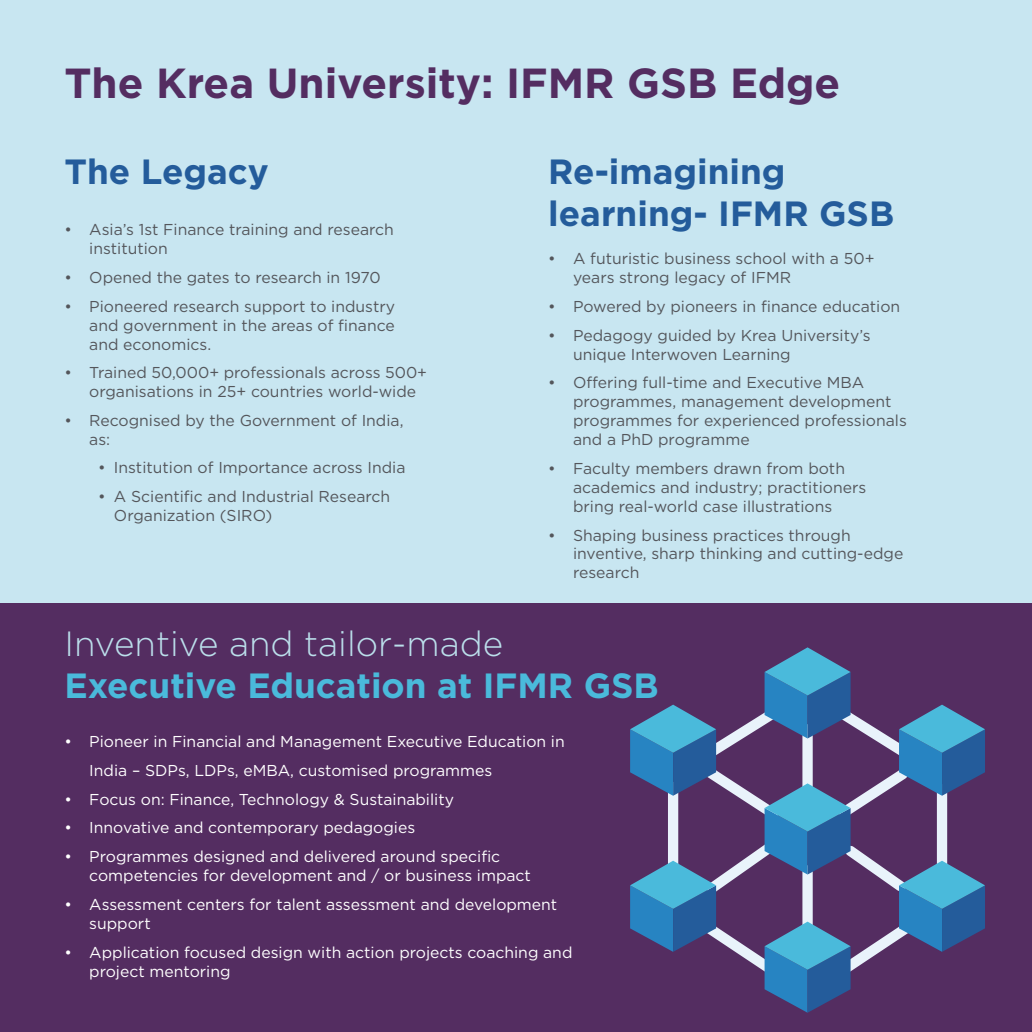
<style>
.page{position:relative;width:1032px;height:1032px;background:#fff}
.page>*{position:absolute;margin:0;border:0;box-sizing:border-box;transform-origin:0 0}
.t1{font:700 42px "Gotham";color:#542d61}
.t2{font:700 35px/42px "Gotham";color:#245c9b}
.t3{font:700 35px "Gotham";color:#4abadb}
.t4{font:300 35px "Gotham";color:#bbdfeb}
.t5{font:15.75px/18.9px "Gotham";color:#54565b}
.t6{font:15.75px/18.9px "Gotham";color:#fff}
</style>
<div class="page">
<div style="left:0;top:0;width:1032px;height:604px;background:#c8e6f1"></div>
<div style="left:0;top:604px;width:1032px;height:428px;background:#542d61"></div>
<svg style="left:630px;top:647px;width:355px;height:366px"></svg>
<h1 class="t1" style="left:64px;top:55px;width:777px">The Krea University: IFMR GSB Edge</h1>
<h2 class="t2" style="left:64px;top:150px;width:206px">The Legacy</h2>
<p class="t5" style="left:89px;top:220px;width:306px;text-indent:-25px">• Asia’s 1st Finance training and research institution</p>
<p class="t5" style="left:64px;top:268px;width:318px">• Opened the gates to research in 1970</p>
<p class="t5" style="left:89px;top:296px;width:307px;text-align:justify;text-indent:-25px">• Pioneered research support to industry and government in the areas of finance and economics.</p>
<p class="t5" style="left:89px;top:363px;width:339px;text-indent:-25px">• Trained 50,000+ professionals across 500+ organisations in 25+ countries world-wide</p>
<p class="t5" style="left:89px;top:411px;width:316px;text-indent:-25px">• Recognised by the Government of India, as:</p>
<p class="t5" style="left:98px;top:458px;width:309px">• Institution of Importance across India</p>
<p class="t5" style="left:114px;top:486px;width:278px;text-indent:-16px">• A Scientific and Industrial Research<br>Organization (SIRO)</p>
<h2 class="t2" style="left:548px;top:150px;width:347px">Re-imagining learning- IFMR GSB</h2>
<p class="t5" style="left:573px;top:249px;width:303px;text-indent:-25px">• A futuristic business school with a 50+ years strong legacy of IFMR</p>
<p class="t5" style="left:548px;top:296px;width:353px">• Powered by pioneers in finance education</p>
<p class="t5" style="left:573px;top:325px;width:299px;text-indent:-25px">• Pedagogy guided by Krea University’s unique Interwoven Learning</p>
<p class="t5" style="left:573px;top:373px;width:335px;text-indent:-25px">• Offering full-time and Executive MBA programmes, management development programmes for experienced professionals and a PhD programme</p>
<p class="t5" style="left:573px;top:458px;width:295px;text-indent:-25px">• Faculty members drawn from both academics and industry; practitioners bring real-world case illustrations</p>
<p class="t5" style="left:573px;top:525px;width:332px;text-indent:-25px">• Shaping business practices through inventive, sharp thinking and cutting-edge research</p>
<h2 class="t4" style="left:64px;top:622px;width:440px">Inventive and tailor-made</h2>
<h2 class="t3" style="left:64px;top:663px;width:596px">Executive Education at IFMR GSB</h2>
<p class="t6" style="left:89px;top:726px;width:477px;line-height:28.9px;text-indent:-25px">• Pioneer in Financial and Management Executive Education in<br>India – SDPs, LDPs, eMBA, customised programmes</p>
<p class="t6" style="left:64px;top:789px;width:391px">• Focus on: Finance, Technology &amp; Sustainability</p>
<p class="t6" style="left:64px;top:818px;width:352px">• Innovative and contemporary pedagogies</p>
<p class="t6" style="left:89px;top:847px;width:443px;text-indent:-25px">• Programmes designed and delivered around specific competencies for development and / or business impact</p>
<p class="t6" style="left:89px;top:894px;width:469px;text-indent:-25px">• Assessment centers for talent assessment and development support</p>
<p class="t6" style="left:89px;top:942px;width:485px;text-indent:-25px">• Application focused design with action projects coaching and project mentoring</p>
</div>
